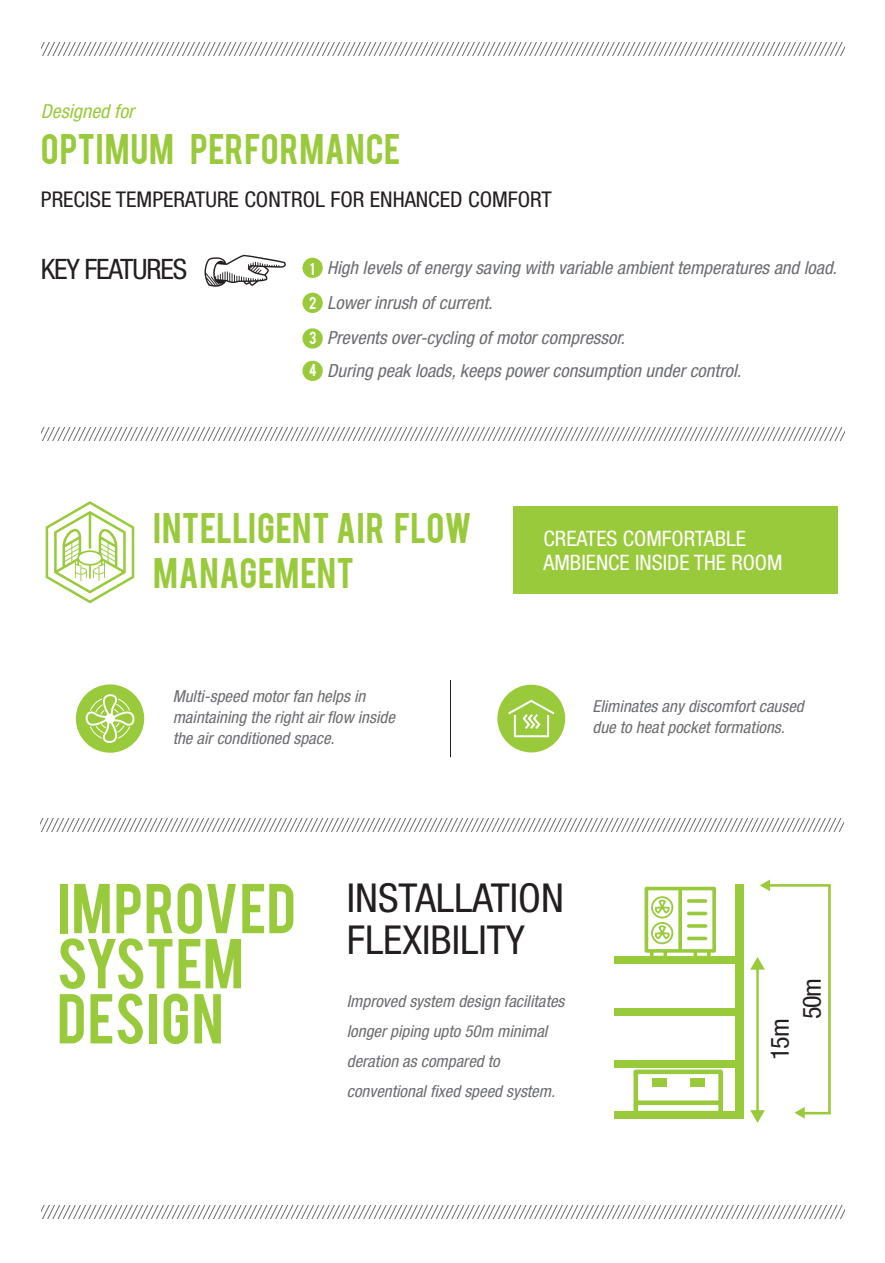
<style>
.page{position:relative;width:885px;height:1263px;background:#fff}
.page>*{position:absolute;margin:0;border:0;box-sizing:border-box;transform-origin:0 0}
.t1{font:55.35px/55.1px "Bebas";letter-spacing:.015em;color:#99ca3b}
.t2{font:condensed 39.9px/41.2px "Helvetica Neue LT Pro";color:#231f20}
.t3{font:33.75px "Bebas";letter-spacing:.02em;color:#99ca3b}
.t4{font:33.6px/45px "Bebas";letter-spacing:.015em;color:#99ca3b}
.t5{font:condensed 28.2px "Helvetica Neue LT Pro";letter-spacing:-.04em;color:#231f20}
.t6{font:condensed 25.2px/32.1px "Helvetica Neue LT Pro";letter-spacing:-.04em;color:#231f20}
.t7{font:condensed 21.75px "Helvetica Neue LT Pro";color:#231f20}
.t8{font:condensed 21.3px/24px "Helvetica Neue LT Pro";color:#fff}
.t9{font:italic condensed 19.35px "Helvetica Neue LT Pro";color:#99ca3b}
.t10{font:italic condensed 18.15px/32.4px "Helvetica Neue LT Pro";color:#6c6d70}
.t11{font:italic condensed 16.5px/20.7px "Helvetica Neue LT Pro";color:#6c6d70}
.s1{font-family:"Bebas";font-style:normal;font-stretch:normal;font-size:13.65px;color:#fff}
</style>
<div class="page">
<svg style="left:204px;top:255px;width:82px;height:32px"></svg>
<div style="left:302px;top:258px;width:20px;height:20px;background:#99ca3b;border-radius:50%"></div>
<div style="left:302px;top:328px;width:20px;height:21px;background:#99ca3b;border-radius:50%"></div>
<div style="left:302px;top:361px;width:20px;height:20px;background:#99ca3b;border-radius:50%"></div>
<div style="left:302px;top:293px;width:20px;height:20px;background:#99ca3b;border-radius:50%"></div>
<svg style="left:42px;top:43px;width:801px;height:13px"></svg>
<svg style="left:42px;top:427px;width:801px;height:13px"></svg>
<svg style="left:41px;top:818px;width:801px;height:13px"></svg>
<svg style="left:42px;top:1205px;width:801px;height:13px"></svg>
<div style="left:513px;top:507px;width:324px;height:87px;background:#99ca3b"></div>
<svg style="left:46px;top:501px;width:88px;height:102px"></svg>
<div style="left:76px;top:684px;width:68px;height:69px;background:#99ca3b;border-radius:50%"></div>
<svg style="left:86px;top:694px;width:48px;height:49px"></svg>
<div style="left:497px;top:685px;width:68px;height:67px;background:#99ca3b;border-radius:50%"></div>
<svg style="left:508px;top:700px;width:46px;height:37px"></svg>
<hr style="left:450px;top:680px;width:1px;height:77px;background:#231f20">
<svg style="left:644px;top:887px;width:71px;height:70px"></svg>
<svg style="left:633px;top:1069px;width:89px;height:42px"></svg>
<div style="left:652px;top:1078px;width:14px;height:9px;background:#99ca3b"></div>
<div style="left:689px;top:1078px;width:15px;height:9px;background:#99ca3b"></div>
<div style="left:735px;top:884px;width:8px;height:235px;background:#99ca3b"></div>
<div style="left:613px;top:957px;width:128px;height:7px;background:#99ca3b"></div>
<div style="left:613px;top:1008px;width:128px;height:7px;background:#99ca3b"></div>
<div style="left:613px;top:1060px;width:128px;height:7px;background:#99ca3b"></div>
<div style="left:613px;top:1111px;width:128px;height:8px;background:#99ca3b"></div>
<svg style="left:750px;top:879px;width:80px;height:244px"></svg>
<p class="t9" style="left:41px;top:100px;width:95px">Designed for</p>
<h3 class="t3" style="left:41px;top:124px;width:361px">OPTIMUM PERFORMANCE</h3>
<h3 class="t7" style="left:41px;top:186px;width:512px">PRECISE TEMPERATURE CONTROL FOR ENHANCED COMFORT</h3>
<h3 class="t5" style="left:41px;top:253px;width:148px">KEY FEATURES</h3>
<p class="t10" style="left:309px;top:252px;width:528px"><span class="s1">1</span> High levels of energy saving with variable ambient temperatures and load.</p>
<p class="t10" style="left:309px;top:286px;width:185px"><span class="s1">2</span> Lower inrush of current.</p>
<p class="t10" style="left:309px;top:322px;width:433px"><span class="s1">3</span> Prevents over-cycling of motor compressor.<br><span class="s1">4</span> During peak loads, keeps power consumption under control.</p>
<h3 class="t4" style="left:153px;top:504px;width:320px">INTELLIGENT AIR FLOW<br>MANAGEMENT</h3>
<p class="t8" style="left:543px;top:527px;width:240px">CREATES COMFORTABLE<br>AMBIENCE INSIDE THE ROOM</p>
<p class="t11" style="left:173px;top:686px;width:223px">Multi-speed motor fan helps in maintaining the right air flow inside the air conditioned space.</p>
<p class="t11" style="left:592px;top:696px;width:213px">Eliminates any discomfort caused due to heat pocket formations.</p>
<h1 class="t1" style="left:57px;top:877px;width:240px">IMPROVED<br>SYSTEM<br>DESIGN</h1>
<h2 class="t2" style="left:347px;top:877px;width:218px">INSTALLATION<br>FLEXIBILITY</h2>
<p class="t11" style="left:347px;top:987px;width:219px;line-height:29.7px">Improved system design facilitates longer piping upto 50m minimal deration as compared to conventional fixed speed system.</p>
<h3 class="t6" style="left:763px;top:1019px;width:43px;text-indent:-41px;rotate:-90deg">15m<br>50m</h3>
</div>
